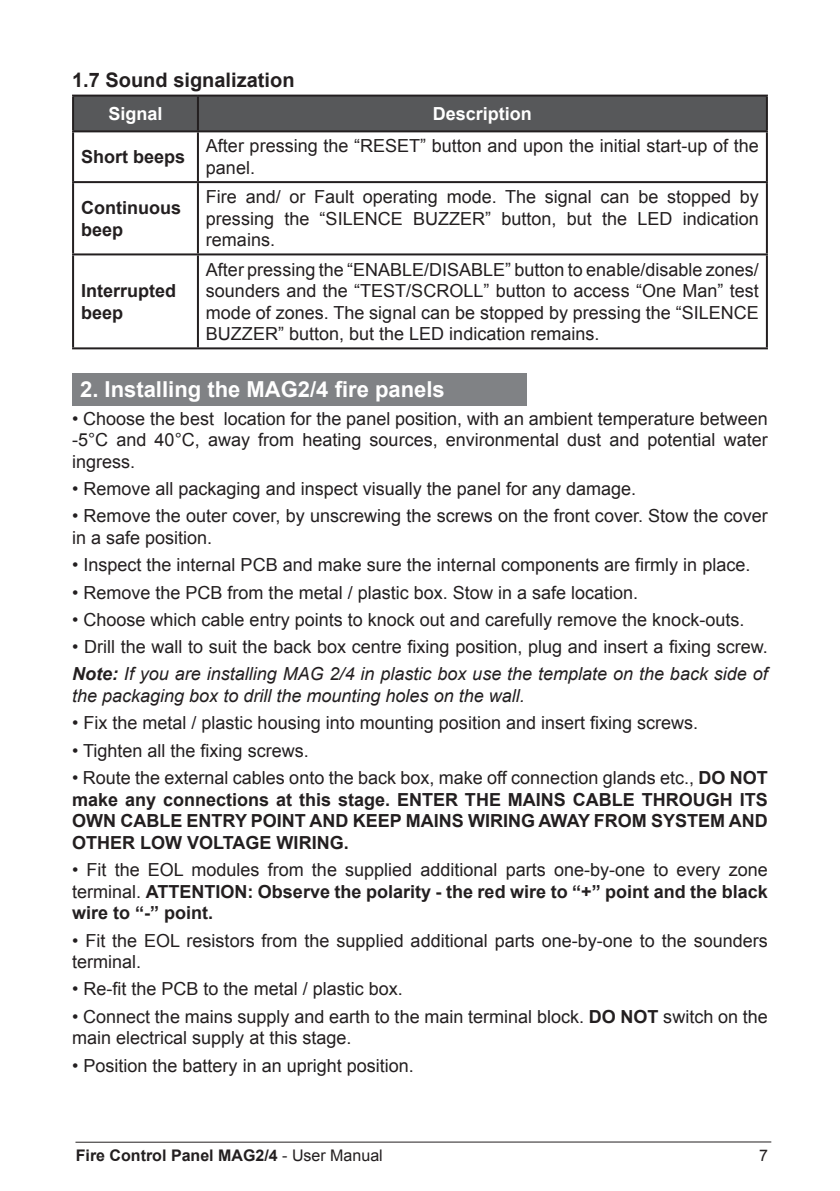
<style>
.page{position:relative;width:840px;height:1191px;background:#fff}
.page>*{position:absolute;margin:0;border:0;box-sizing:border-box;transform-origin:0 0}
.t1{font:700 22px "Arial";color:#fff}
.t2{font:700 20px "Arial";color:#231f20}
.t3{font:18px/21.6px "Arial";color:#231f20}
.t4{font:700 18px/21.6px "Arial";color:#231f20}
.t5{font:italic 18px "Arial";color:#231f20}
.t6{font:700 18px "Arial";color:#fff}
.t7{font:700 16px "Arial";color:#231f20}
.t8{font:16px "Arial";color:#231f20}
.s1{font-weight:700;font-style:italic}
.s2{font-style:italic}
.s3{font-weight:400}
.s4{font-weight:700}
</style>
<div class="page">
<hr style="left:75px;top:1141px;width:695px;height:1px;background:#231f20">
<div style="left:74px;top:97px;width:691px;height:33px;background:#57585a"></div>
<hr style="left:72px;top:95px;width:126px;height:2px;background:#231f20">
<hr style="left:72px;top:97px;width:2px;height:33px;background:#231f20">
<hr style="left:198px;top:95px;width:569px;height:2px;background:#231f20">
<hr style="left:197px;top:97px;width:2px;height:33px;background:#231f20">
<hr style="left:765px;top:97px;width:2px;height:33px;background:#231f20">
<hr style="left:72px;top:130px;width:126px;height:2px;background:#231f20">
<hr style="left:72px;top:132px;width:2px;height:49px;background:#231f20">
<hr style="left:198px;top:130px;width:569px;height:2px;background:#231f20">
<hr style="left:197px;top:132px;width:2px;height:49px;background:#231f20">
<hr style="left:765px;top:132px;width:2px;height:49px;background:#231f20">
<hr style="left:72px;top:181px;width:126px;height:2px;background:#231f20">
<hr style="left:72px;top:183px;width:2px;height:70px;background:#231f20">
<hr style="left:198px;top:181px;width:569px;height:2px;background:#231f20">
<hr style="left:197px;top:183px;width:2px;height:70px;background:#231f20">
<hr style="left:765px;top:183px;width:2px;height:70px;background:#231f20">
<hr style="left:72px;top:253px;width:126px;height:2px;background:#231f20">
<hr style="left:72px;top:255px;width:2px;height:92px;background:#231f20">
<hr style="left:198px;top:253px;width:569px;height:2px;background:#231f20">
<hr style="left:197px;top:255px;width:2px;height:92px;background:#231f20">
<hr style="left:765px;top:255px;width:2px;height:92px;background:#231f20">
<hr style="left:72px;top:347px;width:126px;height:2px;background:#231f20">
<hr style="left:198px;top:347px;width:569px;height:2px;background:#231f20">
<div style="left:72px;top:373px;width:454px;height:32px;background:#808285"></div>
<p class="t2" style="left:72px;top:66px;width:224px">1.7 Sound signalization</p>
<p class="t6" style="left:108px;top:102px;width:56px">Signal</p>
<p class="t6" style="left:432px;top:102px;width:101px">Description</p>
<p class="t4" style="left:81px;top:147px;width:106px">Short beeps</p>
<p class="t3" style="left:206px;top:136px;width:554px">After pressing the “RESET” button and upon the initial start-up of the panel.</p>
<p class="t4" style="left:81px;top:197px;width:101px">Continuous beep</p>
<p class="t3" style="left:206px;top:186px;width:554px;text-align:justify">Fire and/ or Fault operating mode. The signal can be stopped by pressing the “SILENCE BUZZER” button, but the LED indication remains.</p>
<p class="t4" style="left:81px;top:281px;width:97px">Interrupted beep</p>
<p class="t3" style="left:206px;top:259px;width:554px;text-align:justify">After pressing the “ENABLE/DISABLE” button to enable/disable zones/ sounders and the “TEST/SCROLL” button to access “One Man” test mode of zones. The signal can be stopped by pressing the “SILENCE BUZZER” button, but the LED indication remains.</p>
<p class="t1" style="left:80px;top:375px;width:366px">2. Installing the MAG2/4 fire panels</p>
<p class="t3" style="left:72px;top:408px;width:697px;text-align:justify">• Choose the best location for the panel position, with an ambient temperature between -5°C and 40°C, away from heating sources, environmental dust and potential water ingress.</p>
<p class="t3" style="left:72px;top:478px;width:565px">• Remove all packaging and inspect visually the panel for any damage.</p>
<p class="t3" style="left:72px;top:505px;width:697px">• Remove the outer cover, by unscrewing the screws on the front cover. Stow the cover in a safe position.</p>
<p class="t3" style="left:72px;top:554px;width:679px">• Inspect the internal PCB and make sure the internal components are firmly in place.</p>
<p class="t3" style="left:72px;top:581px;width:567px">• Remove the PCB from the metal / plastic box. Stow in a safe location.</p>
<p class="t3" style="left:72px;top:609px;width:673px">• Choose which cable entry points to knock out and carefully remove the knock-outs.</p>
<p class="t3" style="left:72px;top:633px;width:697px;line-height:27.2px">• Drill the wall to suit the back box centre fixing position, plug and insert a fixing screw.<br><span class="s1">Note:</span> <span class="s2">If you are installing MAG 2/4 in plastic box use the template on the back side of</span></p>
<p class="t5" style="left:72px;top:684px;width:454px">the packaging box to drill the mounting holes on the wall.</p>
<p class="t3" style="left:72px;top:712px;width:627px">• Fix the metal / plastic housing into mounting position and insert fixing screws.</p>
<p class="t3" style="left:72px;top:739px;width:238px">• Tighten all the fixing screws.</p>
<p class="t4" style="left:72px;top:767px;width:697px;text-align:justify"><span class="s3">• Route the external cables onto the back box, make off connection glands etc.,</span> DO NOT make any connections at this stage. ENTER THE MAINS CABLE THROUGH ITS OWN CABLE ENTRY POINT AND KEEP MAINS WIRING AWAY FROM SYSTEM AND OTHER LOW VOLTAGE WIRING.</p>
<p class="t3" style="left:72px;top:859px;width:696px">• Fit the EOL modules from the supplied additional parts one-by-one to every zone terminal. <span class="s4">Attention</span></p>
<p class="t4" style="left:247px;top:881px;width:521px">: Observe the polarity - the red wire to “+” point and the black</p>
<p class="t4" style="left:72px;top:902px;width:143px">wire to “-” point.</p>
<p class="t3" style="left:72px;top:929px;width:697px">• Fit the EOL resistors from the supplied additional parts one-by-one to the sounders terminal.</p>
<p class="t3" style="left:72px;top:978px;width:332px">• Re-fit the PCB to the metal / plastic box.</p>
<p class="t3" style="left:72px;top:1005px;width:697px">• Connect the mains supply and earth to the main terminal block. <span class="s4">DO NOT</span> switch on the main electrical supply at this stage.</p>
<p class="t3" style="left:72px;top:1054px;width:343px">• Position the battery in an upright position.</p>
<p class="t7" style="left:76px;top:1144px;width:308px">Fire Control Panel MAG2/4 <span class="s3">- User Manual</span></p>
<p class="t8" style="left:758px;top:1144px;width:10px">7</p>
</div>
